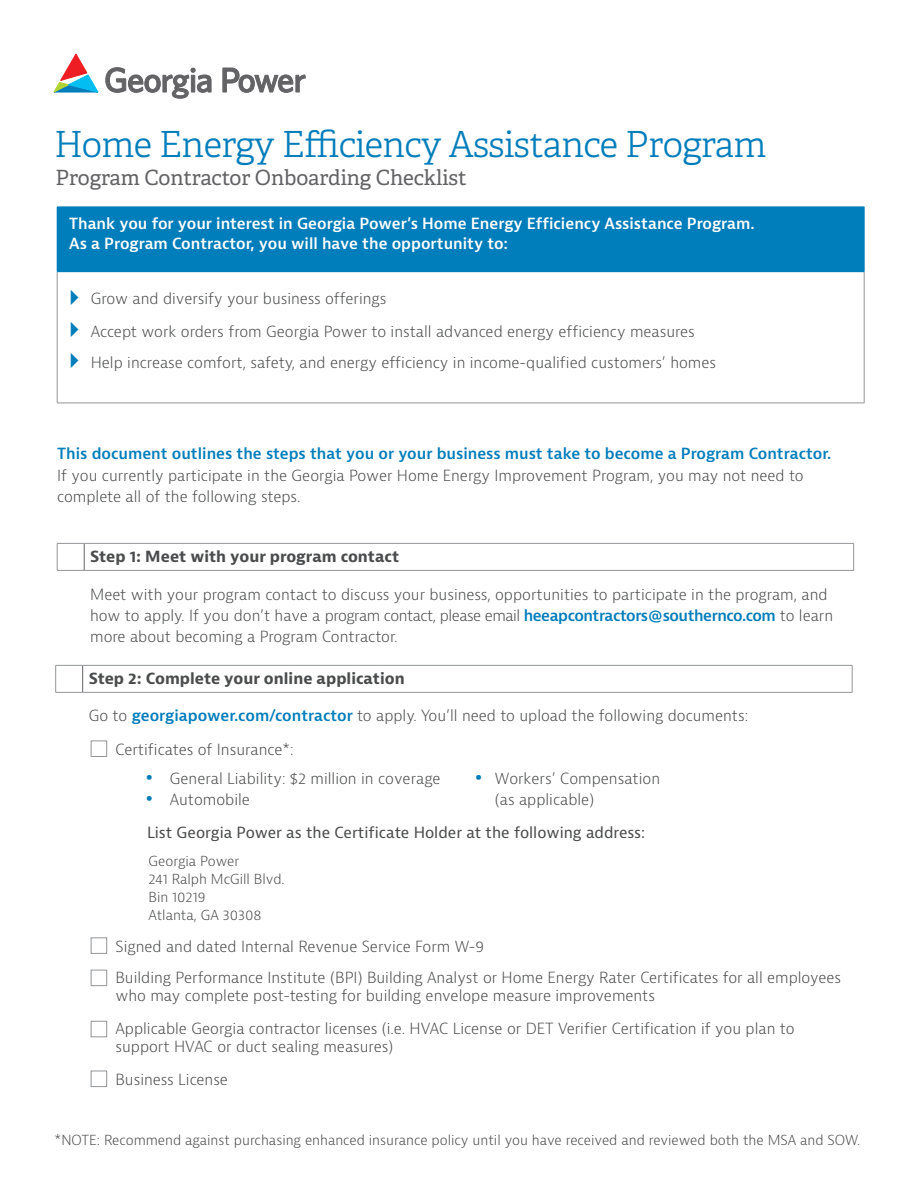
<style>
.page{position:relative;width:918px;height:1188px;background:#fff}
.page>*{position:absolute;margin:0;border:0;box-sizing:border-box;transform-origin:0 0}
.Paragraph_Style12{font:300 36px "Adelle";letter-spacing:-.015em;color:#007dbb}
.Paragraph_Style13{font:21px "Adelle";letter-spacing:-.005em;color:#636366}
.Paragraph_Style20{font:300 15px/18px "Bernina Sans";color:#4b4c4d}
.Paragraph_Style10{font:300 15px/21px "Bernina Sans";color:#4b4c4d}
.Paragraph_Style8{font:300 15px/21px "Bernina Sans";color:#4b4c4d}
.Paragraph_Style7{font:600 15px "Bernina Sans";color:#007dbb}
.Paragraph_Style6{font:300 15px "Bernina Sans";color:#4b4c4d}
.Paragraph_Style1{font:600 15px "Bernina Sans";color:#fff}
.Paragraph_Style4{font:300 15px "Bernina Sans";color:#4b4c4d}
.Paragraph_Style16{font:15px "Bernina Sans";color:#4b4c4d}
.Paragraph_Style2{font:600 15px "Bernina Sans";color:#fff}
.Paragraph_Style14{font:300 15px "Bernina Sans";color:#4b4c4d}
.Paragraph_Style19{font:300 15px "Bernina Sans";color:#4b4c4d}
.Paragraph_Style3{font:300 15px "Bernina Sans";color:#4b4c4d}
.Paragraph_Style11{font:700 15px "Bernina Sans";color:#4b4c4d}
.Paragraph_Style15{font:300 15px/21px "Bernina Sans";color:#4b4c4d}
.Paragraph_Style9{font:700 15px "Bernina Sans";color:#4b4c4d}
.Paragraph_Style12-2{font:300 15px "Bernina Sans";color:#4b4c4d}
.Paragraph_Style17{font:300 13.5px "Bernina Sans";color:#4b4c4d}
.Paragraph_Style18{font:300 13.5px "Bernina Sans";color:#4b4c4d}
.s1{font-weight:600;color:#007dbb}
.s2{font-weight:700;font-size:21px;color:#007dbb}
</style>
<div class="page">
<svg style="left:54px;top:54px;width:44px;height:38px"></svg>
<svg style="left:106px;top:68px;width:199px;height:30px"></svg>
<hr style="left:57px;top:272px;width:1px;height:131px;background:#939598">
<hr style="left:864px;top:272px;width:1px;height:131px;background:#939598">
<hr style="left:57px;top:403px;width:807px;height:1px;background:#939598">
<hr style="left:864px;top:207px;width:1px;height:64px;background:#007dbb">
<div style="left:57px;top:207px;width:807px;height:65px;background:#007dbb"></div>
<hr style="left:84px;top:543px;width:770px;height:1px;background:#939598">
<svg style="left:853px;top:544px;width:1px;height:26px"></svg>
<svg style="left:57px;top:543px;width:28px;height:28px"></svg>
<hr style="left:84px;top:570px;width:770px;height:1px;background:#939598">
<hr style="left:83px;top:665px;width:769px;height:1px;background:#939598">
<svg style="left:852px;top:666px;width:1px;height:26px"></svg>
<svg style="left:55px;top:665px;width:28px;height:28px"></svg>
<hr style="left:83px;top:692px;width:769px;height:1px;background:#939598">
<div style="left:91px;top:741px;width:16px;height:16px;border:1px solid #939598"></div>
<div style="left:91px;top:938px;width:16px;height:16px;border:1px solid #939598"></div>
<div style="left:91px;top:970px;width:16px;height:16px;border:1px solid #939598"></div>
<div style="left:91px;top:1021px;width:16px;height:16px;border:1px solid #939598"></div>
<div style="left:91px;top:1071px;width:16px;height:16px;border:1px solid #939598"></div>
<p class="Paragraph_Style12" style="left:54px;top:122px;width:714px">Home Energy Efficiency Assistance Program</p>
<p class="Paragraph_Style13" style="left:56px;top:165px;width:413px">Program Contractor Onboarding Checklist</p>
<p class="Paragraph_Style1" style="left:69px;top:214px;width:687px">Thank you for your interest in Georgia Power’s Home Energy Efficiency Assistance Program.</p>
<p class="Paragraph_Style2" style="left:69px;top:234px;width:440px">As a Program Contractor, you will have the opportunity to:</p>
<p class="Paragraph_Style3" style="left:91px;top:288px;width:297px">Grow and diversify your business offerings</p>
<p class="Paragraph_Style4" style="left:91px;top:321px;width:606px">Accept work orders from Georgia Power to install advanced energy efficiency measures</p>
<p class="Paragraph_Style6" style="left:91px;top:353px;width:627px">Help increase comfort, safety, and energy efficiency in income-qualified customers’ homes</p>
<p class="Paragraph_Style7" style="left:57px;top:444px;width:776px">This document outlines the steps that you or your business must take to become a Program Contractor.</p>
<p class="Paragraph_Style8" style="left:57px;top:466px;width:748px">If you currently participate in the Georgia Power Home Energy Improvement Program, you may not need to complete all of the following steps.</p>
<p class="Paragraph_Style9" style="left:90px;top:547px;width:311px">Step 1: Meet with your program contact</p>
<p class="Paragraph_Style10" style="left:90px;top:584px;width:744px">Meet with your program contact to discuss your business, opportunities to participate in the program, and how to apply. If you don’t have a program contact, please email <span class="s1">heeapcontractors@southernco.com</span> to learn more about becoming a Program Contractor.</p>
<p class="Paragraph_Style11" style="left:89px;top:669px;width:318px">Step 2: Complete your online application</p>
<p class="Paragraph_Style8" style="left:89px;top:706px;width:661px">Go to <span class="s1">georgiapower.com/contractor</span> to apply. You’ll need to upload the following documents:</p>
<p class="Paragraph_Style12-2" style="left:116px;top:740px;width:180px">Certificates of Insurance*:</p>
<p class="Paragraph_Style14" style="left:146px;top:769px;width:296px"><span class="s2">•</span> General Liability: $2 million in coverage</p>
<p class="Paragraph_Style14" style="left:146px;top:789px;width:106px"><span class="s2">•</span> Automobile</p>
<p class="Paragraph_Style15" style="left:495px;top:768px;width:167px;text-indent:-20px"><span class="s2">•</span> Workers’ Compensation (as applicable)</p>
<p class="Paragraph_Style16" style="left:147px;top:823px;width:500px">List Georgia Power as the Certificate Holder at the following address:</p>
<p class="Paragraph_Style17" style="left:149px;top:853px;width:92px">Georgia Power</p>
<p class="Paragraph_Style17" style="left:149px;top:871px;width:138px">241 Ralph McGill Blvd.</p>
<p class="Paragraph_Style17" style="left:149px;top:889px;width:59px">Bin 10219</p>
<p class="Paragraph_Style18" style="left:149px;top:907px;width:115px">Atlanta, GA 30308</p>
<p class="Paragraph_Style19" style="left:116px;top:937px;width:370px">Signed and dated Internal Revenue Service Form W-9</p>
<p class="Paragraph_Style20" style="left:116px;top:969px;width:727px">Building Performance Institute (BPI) Building Analyst or Home Energy Rater Certificates for all employees who may complete post-testing for building envelope measure improvements</p>
<p class="Paragraph_Style20" style="left:116px;top:1020px;width:681px">Applicable Georgia contractor licenses (i.e. HVAC License or DET Verifier Certification if you plan to support HVAC or duct sealing measures)</p>
<p class="Paragraph_Style20" style="left:116px;top:1071px;width:114px">Business License</p>
<p class="Paragraph_Style17" style="left:54px;top:1131px;width:808px">*NOTE: Recommend against purchasing enhanced insurance policy until you have received and reviewed both the MSA and SOW.</p>
</div>
